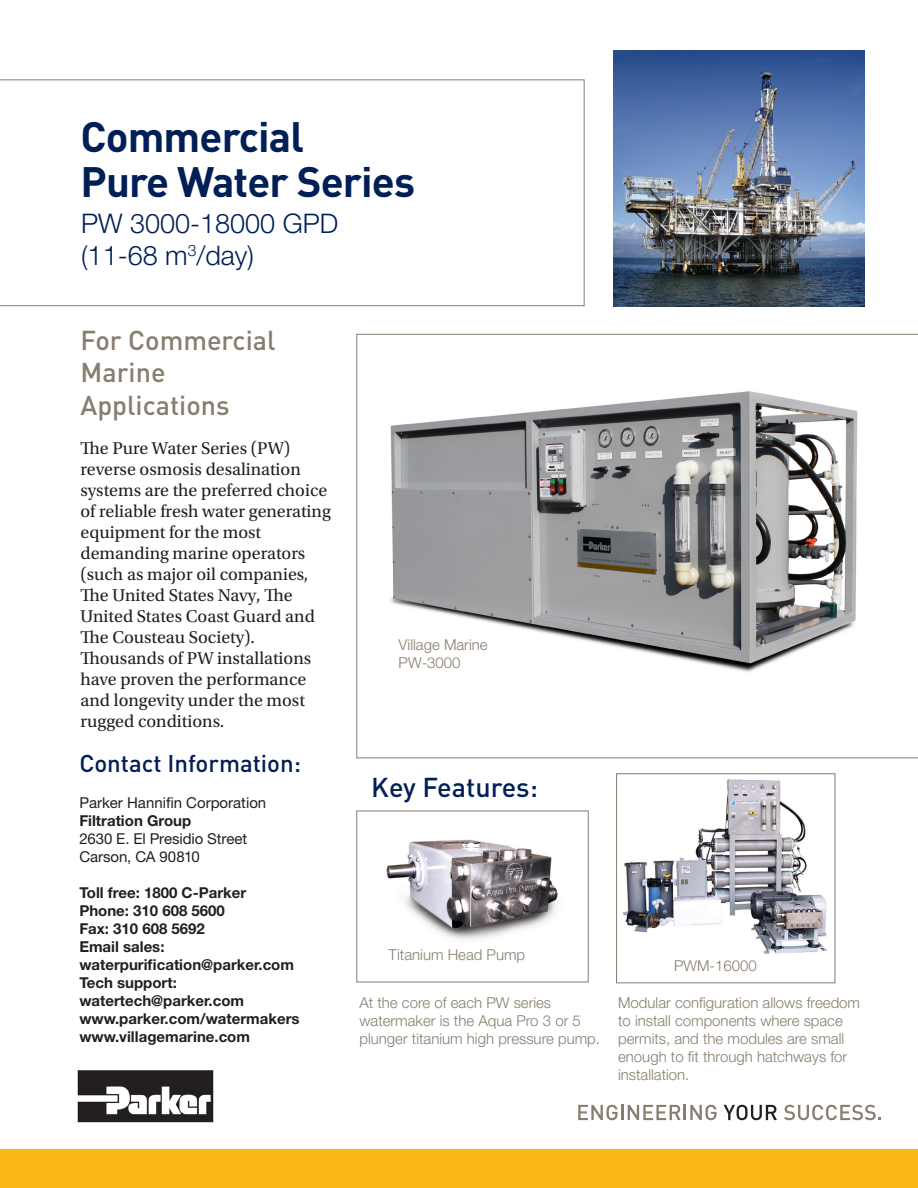
<style>
.page{position:relative;width:918px;height:1188px;background:#fff}
.page>*{position:absolute;margin:0;border:0;box-sizing:border-box;transform-origin:0 0}
.t1{font:700 42px "DINOT";letter-spacing:-.02em;color:#001f56}
.t2{font:500 27px "DINOT";color:#887d6e}
.t3{font:300 27px "Helvetica Neue LT Std";color:#001f56}
.t4{font:500 27px "DINOT";color:#001f56}
.t5{font:500 24px "DINOT";color:#001f56}
.t6{font:18px/21px "Utopia Std";color:#231f20}
.t7{font:300 15px/18px "Helvetica Neue LT Std";color:#887d6e}
.t8{font:700 15px "Helvetica Neue LT Std";color:#231f20}
.t9{font:15px "Helvetica Neue LT Std";color:#231f20}
</style>
<div class="page">
<svg style="left:356px;top:334px;width:562px;height:424px"></svg>
<img style="left:371px;top:380px;width:500px;height:298px">
<div style="left:356px;top:811px;width:233px;height:171px;border:1px solid #887d6e"></div>
<svg style="left:578px;top:1105px;width:139px;height:15px"></svg>
<svg style="left:724px;top:1105px;width:53px;height:15px"></svg>
<svg style="left:784px;top:1105px;width:97px;height:15px"></svg>
<svg style="left:0;top:79px;width:585px;height:227px"></svg>
<img style="left:613px;top:51px;width:252px;height:255px">
<img style="left:386px;top:839px;width:172px;height:101px">
<div style="left:0;top:1150px;width:918px;height:38px;background:#fcb814"></div>
<img style="left:623px;top:779px;width:204px;height:175px">
<div style="left:616px;top:773px;width:219px;height:210px;border:1px solid #887d6e"></div>
<img style="left:77px;top:1070px;width:137px;height:53px">
<p class="t1" style="left:81px;top:108px;width:225px">Commercial</p>
<p class="t1" style="left:81px;top:153px;width:336px">Pure Water Series</p>
<p class="t3" style="left:81px;top:207px;width:259px">PW 3000-18000 GPD</p>
<p class="t3" style="left:81px;top:239px;width:174px">(11-68 m<sup>3</sup>/day)</p>
<p class="t2" style="left:81px;top:322px;width:197px">For Commercial</p>
<p class="t2" style="left:81px;top:354px;width:87px">Marine</p>
<p class="t2" style="left:81px;top:387px;width:151px">Applications</p>
<p class="t6" style="left:81px;top:438px;width:252px">The Pure Water Series (PW) reverse osmosis desalination systems are the preferred choice of reliable fresh water generating equipment for the most demanding marine operators (such as major oil companies,<br>The United States Navy, The<br>United States Coast Guard and<br>The Cousteau Society).</p>
<p class="t6" style="left:81px;top:648px;width:232px">Thousands of PW installations have proven the performance and longevity under the most rugged conditions.</p>
<p class="t5" style="left:79px;top:747px;width:223px">Contact Information:</p>
<p class="t9" style="left:79px;top:793px;width:188px">Parker Hannifin Corporation</p>
<p class="t8" style="left:79px;top:811px;width:113px">Filtration Group</p>
<p class="t9" style="left:79px;top:829px;width:169px">2630 E. El Presidio Street</p>
<p class="t9" style="left:79px;top:847px;width:122px">Carson, CA 90810</p>
<p class="t8" style="left:79px;top:883px;width:168px">Toll free: 1800 C-Parker</p>
<p class="t8" style="left:79px;top:901px;width:147px">Phone: 310 608 5600</p>
<p class="t8" style="left:79px;top:919px;width:127px">Fax: 310 608 5692</p>
<p class="t8" style="left:79px;top:937px;width:87px">Email sales:</p>
<p class="t8" style="left:79px;top:955px;width:216px">waterpurification@parker.com</p>
<p class="t8" style="left:79px;top:973px;width:99px">Tech support:</p>
<p class="t8" style="left:79px;top:991px;width:166px">watertech@parker.com</p>
<p class="t8" style="left:79px;top:1009px;width:222px">www.parker.com/watermakers</p>
<p class="t8" style="left:79px;top:1027px;width:172px">www.villagemarine.com</p>
<p class="t7" style="left:399px;top:635px;width:91px">Village Marine</p>
<p class="t7" style="left:399px;top:653px;width:63px">PW-3000</p>
<p class="t4" style="left:371px;top:769px;width:168px">Key Features:</p>
<p class="t7" style="left:388px;top:946px;width:138px">Titanium Head Pump</p>
<p class="t7" style="left:359px;top:993px;width:242px">At the core of each PW series watermaker is the Aqua Pro 3 or 5 plunger titanium high pressure pump.</p>
<p class="t7" style="left:674px;top:956px;width:84px">PWM-16000</p>
<p class="t7" style="left:618px;top:994px;width:244px">Modular configuration allows freedom to install components where space permits, and the modules are small enough to fit through hatchways for installation.</p>
</div>
